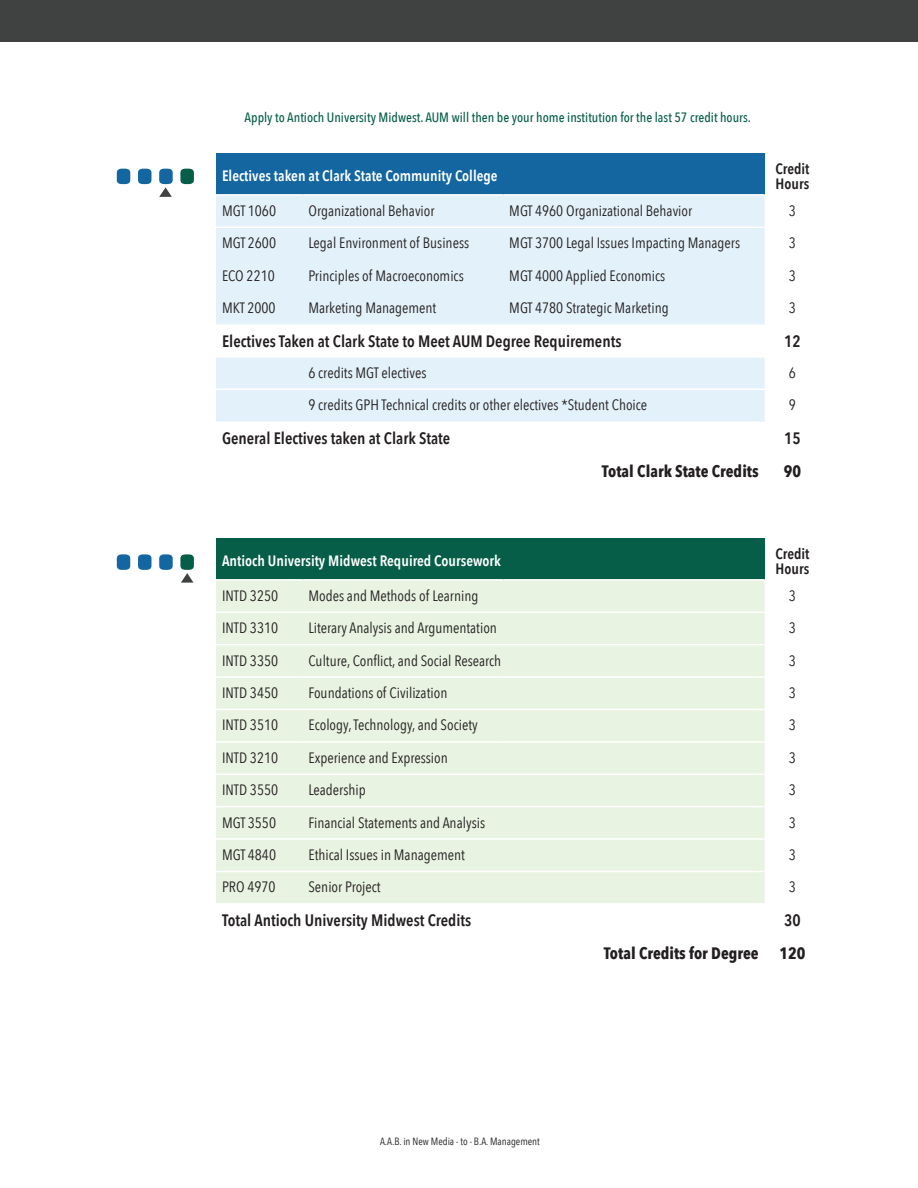
<style>
.page{position:relative;width:918px;height:1188px;background:#fff}
.page>*{position:absolute;margin:0;border:0;box-sizing:border-box;transform-origin:0 0}
.t1{font:600 16.5px "Avenir Next Condensed";color:#231f20}
.t2{font:700 16.5px "Avenir Next Condensed";color:#231f20}
.t3{font:15px "Avenir Next Condensed";color:#231f20}
.t4{font:600 15px "Avenir Next Condensed";color:#fff}
.t5{font:600 15px/15px "Avenir Next Condensed";color:#231f20}
.t6{font:500 13.5px "Avenir Next Condensed";color:#065e48}
.t7{font:10.5px "Avenir Next Condensed";color:#231f20}
</style>
<div class="page">
<div style="left:0;top:0;width:918px;height:41px;background:#404242"></div>
<div style="left:216px;top:153px;width:549px;height:42px;background:#1466a1"></div>
<svg style="left:216px;top:196px;width:549px;height:226px;fill:#e3f1fa"></svg>
<hr style="left:216px;top:194px;width:86px;height:2px;background:#fff">
<hr style="left:302px;top:194px;width:201px;height:2px;background:#fff">
<hr style="left:503px;top:194px;width:262px;height:2px;background:#fff">
<hr style="left:216px;top:227px;width:86px;height:1px;background:#fff">
<hr style="left:302px;top:227px;width:201px;height:1px;background:#fff">
<hr style="left:503px;top:227px;width:262px;height:1px;background:#fff">
<hr style="left:216px;top:356px;width:86px;height:2px;background:#fff">
<hr style="left:302px;top:356px;width:201px;height:2px;background:#fff">
<hr style="left:503px;top:356px;width:262px;height:2px;background:#fff">
<hr style="left:216px;top:389px;width:86px;height:1px;background:#fff">
<hr style="left:302px;top:389px;width:201px;height:1px;background:#fff">
<hr style="left:503px;top:389px;width:262px;height:1px;background:#fff">
<div style="left:216px;top:538px;width:549px;height:42px;background:#065e48"></div>
<div style="left:216px;top:581px;width:549px;height:322px;background:#e8f3e1"></div>
<hr style="left:216px;top:579px;width:86px;height:2px;background:#fff">
<hr style="left:302px;top:579px;width:201px;height:2px;background:#fff">
<hr style="left:503px;top:579px;width:262px;height:2px;background:#fff">
<hr style="left:216px;top:611px;width:86px;height:2px;background:#fff">
<hr style="left:302px;top:611px;width:201px;height:2px;background:#fff">
<hr style="left:503px;top:611px;width:262px;height:2px;background:#fff">
<hr style="left:216px;top:644px;width:86px;height:1px;background:#fff">
<hr style="left:302px;top:644px;width:201px;height:1px;background:#fff">
<hr style="left:503px;top:644px;width:262px;height:1px;background:#fff">
<hr style="left:216px;top:676px;width:86px;height:2px;background:#fff">
<hr style="left:302px;top:676px;width:201px;height:2px;background:#fff">
<hr style="left:503px;top:676px;width:262px;height:2px;background:#fff">
<hr style="left:216px;top:709px;width:86px;height:1px;background:#fff">
<hr style="left:302px;top:709px;width:201px;height:1px;background:#fff">
<hr style="left:503px;top:709px;width:262px;height:1px;background:#fff">
<hr style="left:216px;top:741px;width:86px;height:2px;background:#fff">
<hr style="left:302px;top:741px;width:201px;height:2px;background:#fff">
<hr style="left:503px;top:741px;width:262px;height:2px;background:#fff">
<hr style="left:216px;top:773px;width:86px;height:2px;background:#fff">
<hr style="left:302px;top:773px;width:201px;height:2px;background:#fff">
<hr style="left:503px;top:773px;width:262px;height:2px;background:#fff">
<hr style="left:216px;top:806px;width:86px;height:1px;background:#fff">
<hr style="left:302px;top:806px;width:201px;height:1px;background:#fff">
<hr style="left:503px;top:806px;width:262px;height:1px;background:#fff">
<hr style="left:216px;top:838px;width:86px;height:2px;background:#fff">
<hr style="left:302px;top:838px;width:201px;height:2px;background:#fff">
<hr style="left:503px;top:838px;width:262px;height:2px;background:#fff">
<hr style="left:216px;top:871px;width:86px;height:1px;background:#fff">
<hr style="left:302px;top:871px;width:201px;height:1px;background:#fff">
<hr style="left:503px;top:871px;width:262px;height:1px;background:#fff">
<svg style="left:117px;top:169px;width:13px;height:15px"></svg>
<svg style="left:138px;top:169px;width:13px;height:15px"></svg>
<svg style="left:180px;top:169px;width:14px;height:15px"></svg>
<svg style="left:159px;top:169px;width:14px;height:28px"></svg>
<svg style="left:117px;top:554px;width:13px;height:16px"></svg>
<svg style="left:138px;top:554px;width:13px;height:16px"></svg>
<svg style="left:159px;top:554px;width:14px;height:16px"></svg>
<svg style="left:180px;top:554px;width:14px;height:29px"></svg>
<p class="t6" style="left:245px;top:109px;width:508px">Apply to Antioch University Midwest. AUM will then be your home institution for the last 57 credit hours.</p>
<p class="t4" style="left:222px;top:163px;width:277px">Electives taken at Clark State Community College</p>
<p class="t5" style="left:775px;top:161px;width:36px">Credit<br>Hours</p>
<p class="t3" style="left:222px;top:198px;width:56px">MGT 1060</p>
<p class="t3" style="left:308px;top:198px;width:128px">Organizational Behavior</p>
<p class="t3" style="left:509px;top:198px;width:184px">MGT 4960 Organizational Behavior</p>
<p class="t3" style="left:789px;top:198px;width:9px">3</p>
<p class="t3" style="left:222px;top:230px;width:56px">MGT 2600</p>
<p class="t3" style="left:308px;top:230px;width:162px">Legal Environment of Business</p>
<p class="t3" style="left:509px;top:230px;width:232px">MGT 3700 Legal Issues Impacting Managers</p>
<p class="t3" style="left:789px;top:230px;width:9px">3</p>
<p class="t3" style="left:222px;top:263px;width:54px">ECO 2210</p>
<p class="t3" style="left:308px;top:263px;width:157px">Principles of Macroeconomics</p>
<p class="t3" style="left:509px;top:263px;width:157px">MGT 4000 Applied Economics</p>
<p class="t3" style="left:789px;top:263px;width:9px">3</p>
<p class="t3" style="left:222px;top:295px;width:55px">MKT 2000</p>
<p class="t3" style="left:308px;top:295px;width:129px">Marketing Management</p>
<p class="t3" style="left:509px;top:295px;width:161px">MGT 4780 Strategic Marketing</p>
<p class="t3" style="left:789px;top:295px;width:9px">3</p>
<p class="t1" style="left:222px;top:327px;width:401px">Electives Taken at Clark State to Meet AUM Degree Requirements</p>
<p class="t1" style="left:784px;top:327px;width:18px">12</p>
<p class="t3" style="left:308px;top:360px;width:120px">6 credits MGT electives</p>
<p class="t3" style="left:789px;top:360px;width:9px">6</p>
<p class="t3" style="left:308px;top:392px;width:340px">9 credits GPH Technical credits or other electives *Student Choice</p>
<p class="t3" style="left:789px;top:392px;width:9px">9</p>
<p class="t1" style="left:222px;top:424px;width:230px">General Electives taken at Clark State</p>
<p class="t1" style="left:784px;top:424px;width:18px">15</p>
<p class="t2" style="left:602px;top:461px;width:158px">Total Clark State Credits</p>
<p class="t2" style="left:784px;top:461px;width:19px">90</p>
<p class="t4" style="left:222px;top:548px;width:280px">Antioch University Midwest Required Coursework</p>
<p class="t5" style="left:775px;top:546px;width:36px">Credit<br>Hours</p>
<p class="t3" style="left:222px;top:583px;width:58px">INTD 3250</p>
<p class="t3" style="left:308px;top:583px;width:171px">Modes and Methods of Learning</p>
<p class="t3" style="left:789px;top:583px;width:9px">3</p>
<p class="t3" style="left:222px;top:615px;width:58px">INTD 3310</p>
<p class="t3" style="left:308px;top:615px;width:190px">Literary Analysis and Argumentation</p>
<p class="t3" style="left:789px;top:615px;width:9px">3</p>
<p class="t3" style="left:222px;top:648px;width:58px">INTD 3350</p>
<p class="t3" style="left:308px;top:648px;width:194px">Culture, Conflict, and Social Research</p>
<p class="t3" style="left:789px;top:648px;width:9px">3</p>
<p class="t3" style="left:222px;top:680px;width:58px">INTD 3450</p>
<p class="t3" style="left:308px;top:680px;width:140px">Foundations of Civilization</p>
<p class="t3" style="left:789px;top:680px;width:9px">3</p>
<p class="t3" style="left:222px;top:712px;width:58px">INTD 3510</p>
<p class="t3" style="left:308px;top:712px;width:171px">Ecology, Technology, and Society</p>
<p class="t3" style="left:789px;top:712px;width:9px">3</p>
<p class="t3" style="left:222px;top:745px;width:58px">INTD 3210</p>
<p class="t3" style="left:308px;top:745px;width:141px">Experience and Expression</p>
<p class="t3" style="left:789px;top:745px;width:9px">3</p>
<p class="t3" style="left:222px;top:777px;width:58px">INTD 3550</p>
<p class="t3" style="left:308px;top:777px;width:59px">Leadership</p>
<p class="t3" style="left:789px;top:777px;width:9px">3</p>
<p class="t3" style="left:222px;top:810px;width:56px">MGT 3550</p>
<p class="t3" style="left:308px;top:810px;width:178px">Financial Statements and Analysis</p>
<p class="t3" style="left:789px;top:810px;width:9px">3</p>
<p class="t3" style="left:222px;top:842px;width:56px">MGT 4840</p>
<p class="t3" style="left:308px;top:842px;width:158px">Ethical Issues in Management</p>
<p class="t3" style="left:789px;top:842px;width:9px">3</p>
<p class="t3" style="left:222px;top:874px;width:55px">PRO 4970</p>
<p class="t3" style="left:308px;top:874px;width:74px">Senior Project</p>
<p class="t3" style="left:789px;top:874px;width:9px">3</p>
<p class="t1" style="left:222px;top:906px;width:251px">Total Antioch University Midwest Credits</p>
<p class="t1" style="left:784px;top:906px;width:18px">30</p>
<p class="t2" style="left:604px;top:943px;width:156px">Total Credits for Degree</p>
<p class="t2" style="left:779px;top:943px;width:27px">120</p>
<p class="t7" style="left:380px;top:1132px;width:161px">A.A.B. in New Media - to - B.A. Management</p>
</div>
